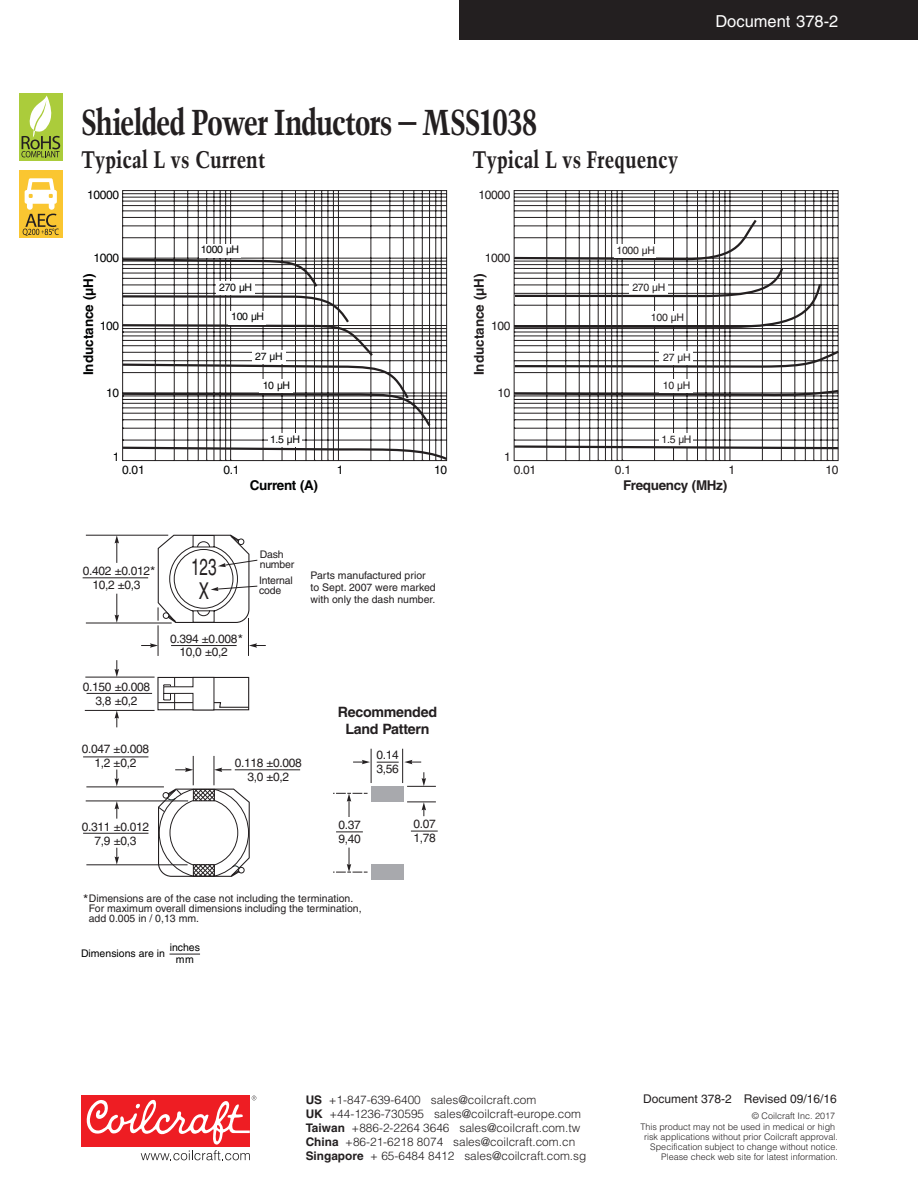
<style>
.page{position:relative;width:918px;height:1188px;background:#fff}
.page>*{position:absolute;margin:0;border:0;box-sizing:border-box;transform-origin:0 0}
.t1{font:700 condensed 36px "Trump Mediaeval";letter-spacing:-.04em;color:#231f20}
.Subhead_-_16_Point_T{font:700 condensed 24px "Trump Mediaeval";color:#231f20}
.t2{font:23.25px/23.5px "Helvetica";color:#231f20;text-align:center;scale:.66 1}
.Document_number{font:16.5px "Helvetica";color:#fff}
.t3{font:700 14.25px/17px "Helvetica";letter-spacing:-.02em;color:#231f20;text-align:center}
.t4{font:700 13.5px "Helvetica";letter-spacing:-.015em;color:#231f20}
.t5{font:700 13.5px "Helvetica";color:#010202}
.t6{font:700 13.5px "Helvetica";letter-spacing:-.03em;color:#010202}
.t7{font:13.5px "Helvetica";color:#231f20}
.t8{font:12px/13.8px "Helvetica";letter-spacing:-.03em;color:#231f20;text-align:center}
.t9{font:12px "Helvetica";color:#231f20}
.t10{font:12px "Helvetica";letter-spacing:-.03em;color:#010202}
.t11{font:300 11.85px "Helvetica";color:#231f20}
.t12{font:700 11.85px/14.1px "Helvetica";color:#231f20}
.t13{font:10.5px/12.1px "Helvetica";color:#231f20}
.t14{font:10.5px "Helvetica";letter-spacing:-.03em;color:#010202}
.Dimensions{font:10.5px/12px "Helvetica";color:#000;text-align:center}
.t15{font:10.5px/9.9px "Helvetica";letter-spacing:-.02em;color:#231f20}
.t16{font:300 9px/9.9px "Helvetica";color:#231f20;text-align:right}
</style>
<div class="page">
<div style="left:459px;top:0;width:459px;height:40px;background:#231f20"></div>
<div style="left:81px;top:1096px;width:169px;height:51px;background:#ee1d23"></div>
<svg style="left:86px;top:1096px;width:170px;height:64px"></svg>
<div style="left:19px;top:171px;width:44px;height:67px;background:#fac631"></div>
<svg style="left:23px;top:178px;width:36px;height:58px"></svg>
<div style="left:19px;top:93px;width:44px;height:67px;background:#abcc3b"></div>
<svg style="left:21px;top:96px;width:39px;height:61px"></svg>
<svg style="left:513px;top:190px;width:326px;height:271px"></svg>
<svg style="left:513px;top:217px;width:246px;height:44px"></svg>
<div style="left:615px;top:244px;width:41px;height:14px;background:#fff"></div>
<svg style="left:513px;top:266px;width:326px;height:184px"></svg>
<svg style="left:122px;top:190px;width:325px;height:104px"></svg>
<svg style="left:122px;top:294px;width:326px;height:168px"></svg>
<div style="left:268px;top:433px;width:33px;height:14px;background:#fff"></div>
<div style="left:199px;top:244px;width:41px;height:13px;background:#fff"></div>
<svg style="left:122px;top:257px;width:289px;height:144px"></svg>
<hr style="left:170px;top:954px;width:30px;height:1px;background:#231f20">
<hr style="left:86px;top:535px;width:82px;height:1px;background:#231f20">
<hr style="left:83px;top:577px;width:65px;height:1px;background:#231f20">
<hr style="left:87px;top:693px;width:65px;height:1px;background:#231f20">
<hr style="left:86px;top:623px;width:86px;height:1px;background:#231f20">
<hr style="left:85px;top:677px;width:70px;height:1px;background:#231f20">
<hr style="left:86px;top:801px;width:102px;height:1px;background:#231f20">
<hr style="left:86px;top:864px;width:102px;height:1px;background:#231f20">
<hr style="left:86px;top:787px;width:78px;height:1px;background:#231f20">
<hr style="left:85px;top:710px;width:70px;height:1px;background:#231f20">
<svg style="left:336px;top:832px;width:27px;height:1px"></svg>
<svg style="left:411px;top:831px;width:27px;height:1px"></svg>
<hr style="left:83px;top:833px;width:65px;height:1px;background:#231f20">
<hr style="left:83px;top:757px;width:65px;height:1px;background:#231f20">
<svg style="left:115px;top:535px;width:4px;height:28px"></svg>
<svg style="left:115px;top:594px;width:4px;height:29px"></svg>
<svg style="left:115px;top:660px;width:4px;height:17px"></svg>
<svg style="left:115px;top:710px;width:4px;height:17px"></svg>
<svg style="left:115px;top:801px;width:4px;height:18px"></svg>
<svg style="left:115px;top:770px;width:4px;height:16px"></svg>
<svg style="left:115px;top:848px;width:4px;height:17px"></svg>
<svg style="left:422px;top:803px;width:4px;height:13px"></svg>
<div style="left:371px;top:864px;width:32px;height:16px;background:#a8a9ad"></div>
<svg style="left:348px;top:803px;width:2px;height:14px"></svg>
<svg style="left:333px;top:848px;width:35px;height:25px"></svg>
<svg style="left:266px;top:748px;width:170px;height:55px"></svg>
<svg style="left:141px;top:534px;width:125px;height:343px"></svg>
<p class="Document_number" style="left:715px;top:11px;width:124px">Document 378-2</p>
<h1 class="t1" style="left:81px;top:100px;width:458px">Shielded Power Inductors – MSS1038</h1>
<p class="Subhead_-_16_Point_T" style="left:81px;top:144px;width:186px">Typical L vs Current</p>
<p class="Subhead_-_16_Point_T" style="left:472px;top:144px;width:207px">Typical L vs Frequency</p>
<p class="t10" style="left:87px;top:188px;width:34px">10000</p>
<p class="t8" style="left:479px;top:188px;width:34px">10000</p>
<p class="t10" style="left:93px;top:251px;width:27px">1000</p>
<p class="t14" style="left:201px;top:244px;width:40px">1000 µH</p>
<p class="t8" style="left:485px;top:251px;width:27px">1000</p>
<p class="t13" style="left:617px;top:244px;width:40px">1000 µH</p>
<p class="t5" style="left:80px;top:375px;width:104px;rotate:-90deg">Inductance (µH)</p>
<p class="t10" style="left:100px;top:319px;width:21px">100</p>
<p class="t14" style="left:219px;top:281px;width:34px">270 µH</p>
<p class="t14" style="left:231px;top:311px;width:34px">100 µH</p>
<p class="t14" style="left:255px;top:350px;width:29px">27 µH</p>
<p class="t4" style="left:471px;top:375px;width:104px;rotate:-90deg">Inductance (µH)</p>
<p class="t8" style="left:491px;top:319px;width:21px">100</p>
<p class="t13" style="left:632px;top:281px;width:34px">270 µH</p>
<p class="t13" style="left:651px;top:311px;width:34px">100 µH</p>
<p class="t13" style="left:663px;top:351px;width:29px">27 µH</p>
<p class="t10" style="left:106px;top:386px;width:15px">10</p>
<p class="t14" style="left:263px;top:379px;width:29px">10 µH</p>
<p class="t8" style="left:498px;top:386px;width:15px">10</p>
<p class="t13" style="left:663px;top:379px;width:29px">10 µH</p>
<p class="t14" style="left:270px;top:433px;width:32px">1.5 µH</p>
<p class="t13" style="left:662px;top:433px;width:32px">1.5 µH</p>
<p class="t10" style="left:113px;top:449px;width:8px">1</p>
<p class="t8" style="left:504px;top:449px;width:8px">1</p>
<p class="t10" style="left:122px;top:463px;width:24px">0.01</p>
<p class="t10" style="left:223px;top:463px;width:18px">0.1</p>
<p class="t10" style="left:337px;top:463px;width:8px">1</p>
<p class="t10" style="left:434px;top:463px;width:15px">10</p>
<p class="t6" style="left:250px;top:477px;width:70px">Current (A)</p>
<p class="t8" style="left:83px;top:564px;width:69px">0.402 ±0.012<br>10,2 ±0,3</p>
<p class="t7" style="left:150px;top:564px;width:7px">*</p>
<p class="t8" style="left:83px;top:680px;width:69px">0.150 ±0.008<br>3,8 ±0,2</p>
<p class="t8" style="left:82px;top:742px;width:69px">0.047 ±0.008<br>1,2 ±0,2</p>
<p class="t8" style="left:82px;top:820px;width:69px">0.311 ±0.012<br>7,9 ±0,3</p>
<p class="t2" style="left:191px;top:555px;width:40px">123<br>X</p>
<p class="t15" style="left:260px;top:549px;width:36px">Dash number</p>
<p class="t15" style="left:259px;top:576px;width:35px">Internal code</p>
<p class="t13" style="left:311px;top:569px;width:127px">Parts manufactured prior to Sept. 2007 were marked with only the dash number.</p>
<p class="t7" style="left:238px;top:631px;width:7px">*</p>
<p class="t8" style="left:170px;top:631px;width:69px">0.394 ±0.008<br>10,0 ±0,2</p>
<p class="t3" style="left:338px;top:703px;width:101px">Recommended<br>Land Pattern</p>
<p class="t8" style="left:235px;top:756px;width:69px">0.118 ±0.008<br>3,0 ±0,2</p>
<p class="t8" style="left:376px;top:748px;width:24px;text-align:left">0.14<br>3,56</p>
<p class="t8" style="left:339px;top:818px;width:24px;text-align:left">0.37<br>9,40</p>
<p class="t8" style="left:413px;top:817px;width:24px;text-align:left">0.07<br>1,78</p>
<p class="t7" style="left:83px;top:892px;width:7px">*</p>
<p class="t13" style="left:89px;top:894px;width:274px;line-height:9.9px">Dimensions are of the case not including the termination.<br>For maximum overall dimensions including the termination, add 0.005 in / 0,13 mm.</p>
<p class="Dimensions" style="left:81px;top:947px;width:86px">Dimensions are in</p>
<p class="Dimensions" style="left:170px;top:941px;width:32px">inches mm</p>
<p class="t8" style="left:514px;top:463px;width:24px">0.01</p>
<p class="t8" style="left:615px;top:463px;width:18px">0.1</p>
<p class="t8" style="left:728px;top:463px;width:8px">1</p>
<p class="t8" style="left:826px;top:463px;width:15px">10</p>
<p class="t4" style="left:623px;top:477px;width:106px">Frequency (MHz)</p>
<p class="t11" style="left:329px;top:1092px;width:209px">+1-847-639-6400 sales@coilcraft.com</p>
<p class="t11" style="left:329px;top:1106px;width:253px">+44-1236-730595 sales@coilcraft-europe.com</p>
<p class="t11" style="left:352px;top:1121px;width:230px">+886-2-2264 3646 sales@coilcraft.com.tw</p>
<p class="t11" style="left:345px;top:1135px;width:232px">+86-21-6218 8074 sales@coilcraft.com.cn</p>
<p class="t11" style="left:370px;top:1149px;width:218px">+ 65-6484 8412 sales@coilcraft.com.sg</p>
<p class="t12" style="left:306px;top:1093px;width:59px">US<br>UK<br>Taiwan<br>China<br>Singapore</p>
<p class="t9" style="left:643px;top:1092px;width:195px">Document 378-2 Revised 09/16/16</p>
<p class="t16" style="left:640px;top:1110px;width:196px;line-height:11.4px">© Coilcraft Inc. 2017<br>This product may not be used in medical or high</p>
<p class="t16" style="left:644px;top:1132px;width:195px">risk applications without prior Coilcraft approval.<br>Specification subject to change without notice.<br>Please check web site for latest information.</p>
</div>
